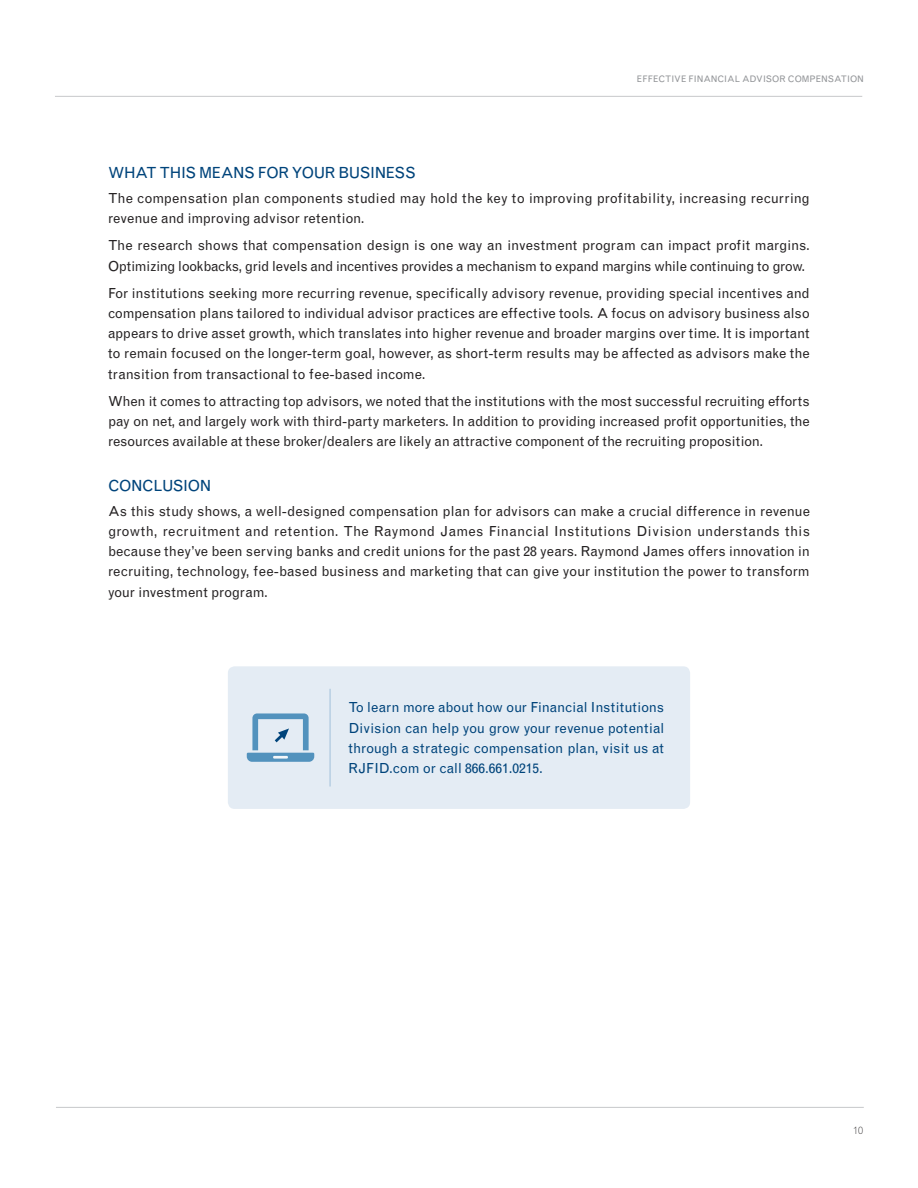
<style>
.page{position:relative;width:918px;height:1188px;background:#fff}
.page>*{position:absolute;margin:0;border:0;box-sizing:border-box;transform-origin:0 0}
.Headline{font:15.3px "Grotesque MTRJ Corrected";letter-spacing:-.025em;color:#00447b}
.Body_Copy{font:13.8px/20.2px "Grotesque MTRJ Corrected";letter-spacing:-.01em;color:#262324;text-align:justify}
.Body_Copy-2{font:13.8px/20.2px "Grotesque MTRJ Corrected";color:#00447b;text-align:justify}
.t1{font:300 10.5px "Grotesque MTRJ Corrected";color:#262324}
.t2{font:9px "Grotesque MTRJ Corrected";color:#949699}
</style>
<div class="page">
<hr style="left:55px;top:96px;width:807px;height:1px;background:#c7c8ca">
<hr style="left:56px;top:1107px;width:808px;height:1px;background:#c7c8ca">
<div style="left:228px;top:666px;width:462px;height:143px;background:#e4ecf4;border-radius:7px"></div>
<svg style="left:247px;top:713px;width:67px;height:49px"></svg>
<hr style="left:330px;top:689px;width:1px;height:98px;background:#a1c0db">
<p class="t2" style="left:637px;top:73px;width:229px">EFFECTIVE FINANCIAL ADVISOR COMPENSATION</p>
<p class="Headline" style="left:108px;top:164px;width:309px">WHAT THIS MEANS FOR YOUR BUSINESS</p>
<p class="Body_Copy" style="left:108px;top:188px;width:703px">The compensation plan components studied may hold the key to improving profitability, increasing recurring revenue and improving advisor retention.</p>
<p class="Body_Copy" style="left:108px;top:235px;width:703px">The research shows that compensation design is one way an investment program can impact profit margins.<br>Optimizing lookbacks, grid levels and incentives provides a mechanism to expand margins while continuing to grow.</p>
<p class="Body_Copy" style="left:108px;top:283px;width:703px">For institutions seeking more recurring revenue, specifically advisory revenue, providing special incentives and compensation plans tailored to individual advisor practices are effective tools. A focus on advisory business also appears to drive asset growth, which translates into higher revenue and broader margins over time. It is important to remain focused on the longer-term goal, however, as short-term results may be affected as advisors make the transition from transactional to fee-based income.</p>
<p class="Body_Copy" style="left:108px;top:391px;width:703px">When it comes to attracting top advisors, we noted that the institutions with the most successful recruiting efforts pay on net, and largely work with third-party marketers. In addition to providing increased profit opportunities, the resources available at these broker/dealers are likely an attractive component of the recruiting proposition.</p>
<p class="Headline" style="left:108px;top:477px;width:105px">CONCLUSION</p>
<p class="Body_Copy" style="left:108px;top:501px;width:704px">As this study shows, a well-designed compensation plan for advisors can make a crucial difference in revenue growth, recruitment and retention. The Raymond James Financial Institutions Division understands this because they’ve been serving banks and credit unions for the past 28 years. Raymond James offers innovation in recruiting, technology, fee-based business and marketing that can give your institution the power to transform your investment program.</p>
<p class="Body_Copy-2" style="left:348px;top:697px;width:317px">To learn more about how our Financial Institutions Division can help you grow your revenue potential through a strategic compensation plan, visit us at RJFID.com or call 866.661.0215.</p>
<p class="t1" style="left:853px;top:1124px;width:11px">10</p>
</div>
